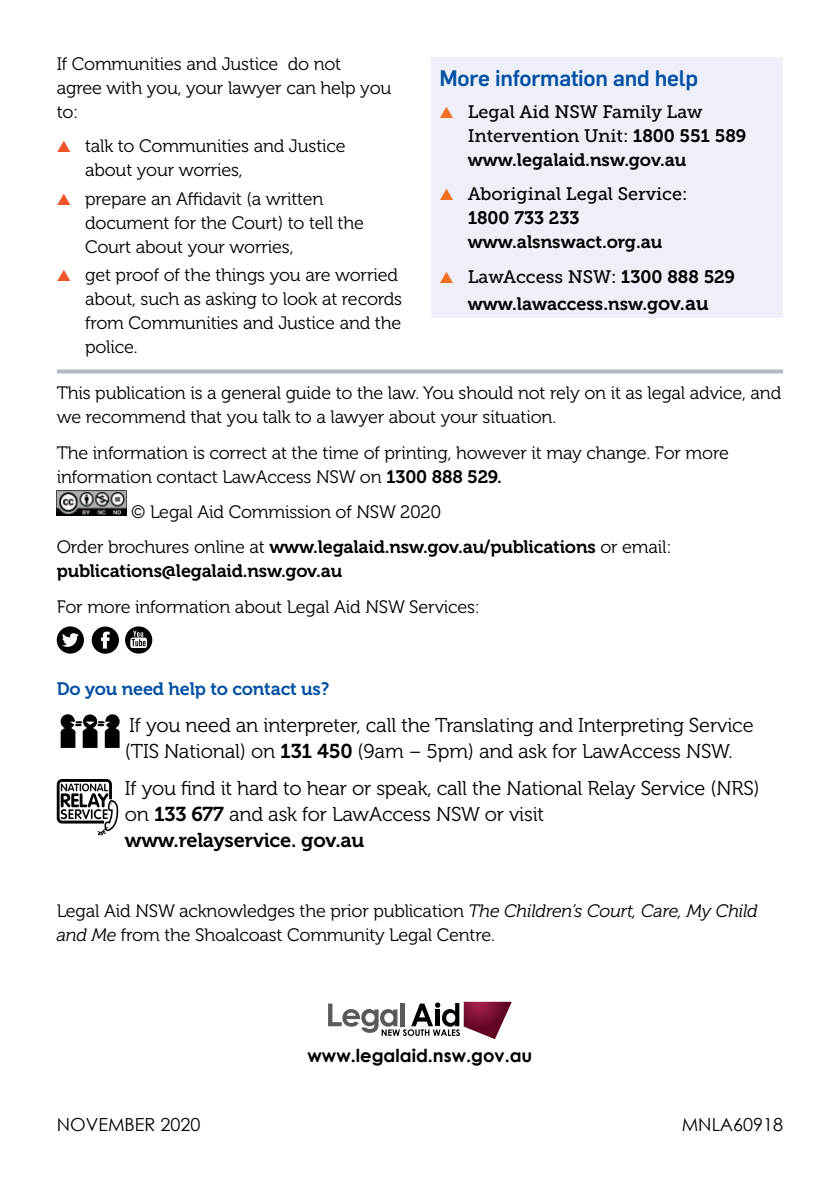
<style>
.page{position:relative;width:840px;height:1191px;background:#fff}
.page>*{position:absolute;margin:0;border:0;box-sizing:border-box;transform-origin:0 0}
.Sub_head_orange{font:500 22px "Flama";letter-spacing:-.01em;color:#0050a3}
.back_matter{font:20px/26px "Museo 300";letter-spacing:-.01em;color:#000}
.back_matter-2{font:18px/24px "Museo 300";letter-spacing:-.01em;color:#000}
.back_matter-3{font:18px/24px "Museo 700";letter-spacing:-.01em;color:#000}
.t1{font:18px/24px "Museo Slab 500";letter-spacing:-.005em;color:#000}
.TEXT{font:18px/24px "Museo 300";letter-spacing:-.01em;color:#000}
.back_matter-4{font:18px "Museo 700";letter-spacing:-.01em;color:#0050a3}
.Headers__revered{font:700 18px "Century Gothic";color:#000}
.golden_subbie{font:18px "Century Gothic";color:#000}
.s1{color:#ef5329}
.s2{color:#f36f21}
.s3{font-family:"Museo 700"}
.s4{font-family:"Museo Slab 500"}
.s5{font-size:19.6px}
.s6{font-family:"Museo 300"}
.s7{font-style:italic}
</style>
<div class="page">
<img style="left:57px;top:491px;width:70px;height:24px">
<div style="left:92px;top:626px;width:27px;height:27px;background:#000;border-radius:50%"></div>
<svg style="left:101px;top:631px;width:9px;height:17px"></svg>
<div style="left:57px;top:626px;width:27px;height:27px;background:#000;border-radius:50%"></div>
<svg style="left:62px;top:633px;width:17px;height:14px"></svg>
<div style="left:125px;top:626px;width:27px;height:27px;background:#000;border-radius:50%"></div>
<svg style="left:130px;top:631px;width:17px;height:17px"></svg>
<svg style="left:60px;top:714px;width:60px;height:34px"></svg>
<svg style="left:57px;top:779px;width:61px;height:56px"></svg>
<svg style="left:328px;top:1001px;width:183px;height:38px"></svg>
<div style="left:431px;top:57px;width:351px;height:261px;background:#eeeff8"></div>
<svg style="left:57px;top:369px;width:725px;height:4px;fill:#b3b9c4"></svg>
<p class="TEXT" style="left:57px;top:52px;width:336px">If Communities and Justice do not<br>agree with you, your lawyer can help you to:</p>
<p class="back_matter-2" style="left:85px;top:135px;width:262px;text-indent:-28px"><span class="s1">▲</span> talk to Communities and Justice about your worries,</p>
<p class="back_matter-2" style="left:85px;top:187px;width:280px;text-indent:-28px"><span class="s1">▲</span> prepare an Affidavit (a written document for the Court) to tell the<br>Court about your worries,</p>
<p class="back_matter-2" style="left:85px;top:263px;width:318px;text-indent:-28px"><span class="s1">▲</span> get proof of the things you are worried about, such as asking to look at records from Communities and Justice and the police.</p>
<p class="Sub_head_orange" style="left:439px;top:62px;width:260px">More information and help</p>
<p class="t1" style="left:467px;top:100px;width:280px;text-indent:-28px"><span class="s2">▲</span> Legal Aid NSW Family Law<br>Intervention Unit: <span class="s3">1800 551 589 www.legalaid.nsw.gov.au</span></p>
<p class="back_matter-3" style="left:467px;top:182px;width:221px;text-indent:-28px"><span class="s2">▲</span> <span class="s4">Aboriginal Legal Service:<br></span>1800 733 233 www.alsnswact.org.au</p>
<p class="back_matter-3" style="left:439px;top:263px;width:297px;line-height:27px;text-align:center"><span class="s2">▲</span> <span class="s4">LawAccess NSW:</span> 1300 888 529 www.lawaccess.nsw.g<span class="s5">ov.au</span></p>
<p class="back_matter-2" style="left:57px;top:381px;width:725px">This publication is a general guide to the law. You should not rely on it as legal advice, and we recommend that you talk to a lawyer about your situation.</p>
<p class="back_matter-2" style="left:57px;top:441px;width:673px">The information is correct at the time of printing, however it may change. For more information contact LawAccess NSW on <span class="s3">1300 888 529.</span></p>
<p class="back_matter-2" style="left:131px;top:500px;width:311px">© Legal Aid Commission of NSW 2020</p>
<p class="back_matter-3" style="left:57px;top:535px;width:616px"><span class="s6">Order brochures online at</span> www.legalaid.nsw.gov.au/publications <span class="s6">or email: </span>publications@legalaid.nsw.gov.au</p>
<p class="back_matter-2" style="left:57px;top:595px;width:424px">For more information about Legal Aid NSW Services:</p>
<p class="back_matter-4" style="left:57px;top:678px;width:274px">Do you need help to contact us?</p>
<p class="back_matter" style="left:125px;top:712px;width:630px">If you need an interpreter, call the Translating and Interpreting Service (TIS National) on <span class="s3">131 450</span> (9am – 5pm) and ask for LawAccess NSW.</p>
<p class="back_matter" style="left:125px;top:776px;width:636px">If you find it hard to hear or speak, call the National Relay Service (NRS) on <span class="s3">133 677</span> and ask for LawAccess NSW or visit<br><span class="s3">www.relayservice. gov.au</span></p>
<p class="back_matter-2" style="left:57px;top:899px;width:702px">Legal Aid NSW acknowledges the prior publication <span class="s7">The Children’s Court, Care, My Child and Me</span> from the Shoalcoast Community Legal Centre.</p>
<p class="Headers__revered" style="left:307px;top:1044px;width:226px">www.legalaid.nsw.gov.au</p>
<p class="golden_subbie" style="left:57px;top:1113px;width:145px">NOVEMBER 2020</p>
<p class="golden_subbie" style="left:681px;top:1113px;width:103px">MNLA60918</p>
</div>
